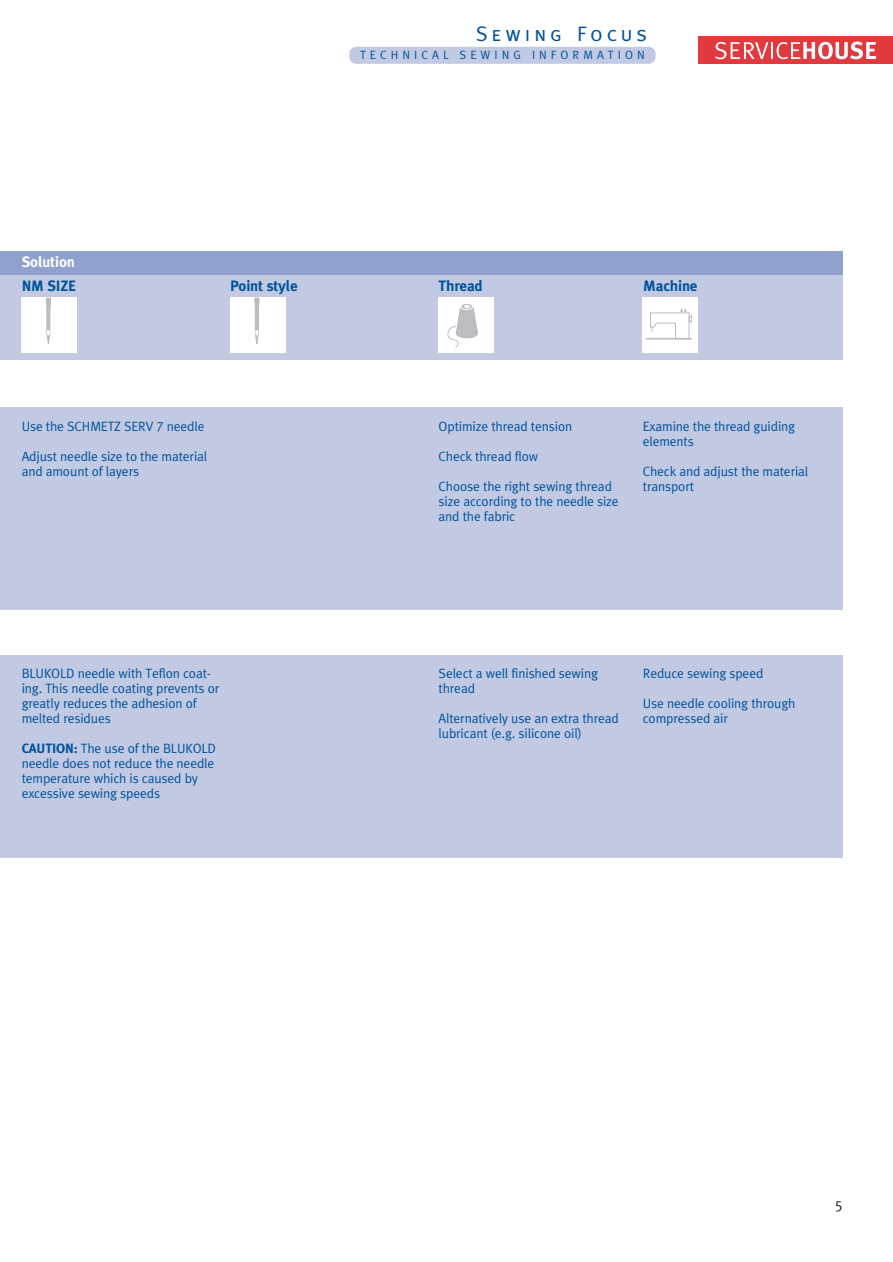
<style>
.page{position:relative;width:893px;height:1262px;background:#fff}
.page>*{position:absolute;margin:0;border:0;box-sizing:border-box;transform-origin:0 0}
.t1{font:21px "Meta Caps";letter-spacing:.185em;color:#00529b}
.t2{font:700 15px "Schmetz";letter-spacing:-.01em;color:#00529b}
.t3{font:700 15px "Schmetz";letter-spacing:-.01em;color:#fff}
.t4{font:15px "Schmetz Normal";color:#231f20}
.t5{font:13.5px/15px "Schmetz Normal";letter-spacing:-.01em;color:#00529b}
.t6{font:12px "Schmetz Normal";letter-spacing:.335em;color:#00529b}
.s1{font-family:"Schmetz";font-weight:700}
</style>
<div class="page">
<div style="left:698px;top:36px;width:194px;height:28px;background:#e1393e"></div>
<svg style="left:715px;top:42px;width:161px;height:17px"></svg>
<div style="left:349px;top:47px;width:306px;height:17px;background:#c1c9e3;border-radius:7px"></div>
<div style="left:0;top:274px;width:842px;height:86px;background:#c1c9e3"></div>
<div style="left:0;top:251px;width:842px;height:23px;background:#90a1cd"></div>
<div style="left:230px;top:297px;width:55px;height:56px;background:#fff"></div>
<svg style="left:254px;top:298px;width:5px;height:46px"></svg>
<div style="left:22px;top:297px;width:55px;height:56px;background:#fff"></div>
<svg style="left:46px;top:298px;width:5px;height:46px"></svg>
<div style="left:438px;top:297px;width:56px;height:56px;background:#fff"></div>
<div style="left:460px;top:304px;width:13px;height:6px;background:#d5d6d8;border:1px solid #fff;border-radius:50%"></div>
<div style="left:462px;top:304px;width:9px;height:5px;background:#bbbdc0;border:1px solid #bbbdc0;border-radius:50%"></div>
<svg style="left:447px;top:305px;width:30px;height:42px"></svg>
<div style="left:642px;top:298px;width:56px;height:55px;background:#fff"></div>
<hr style="left:646px;top:338px;width:45px;height:1px;background:#bbbdc0">
<svg style="left:649px;top:309px;width:43px;height:31px"></svg>
<div style="left:0;top:655px;width:842px;height:202px;background:#c1c9e3"></div>
<div style="left:0;top:408px;width:842px;height:202px;background:#c1c9e3"></div>
<h1 class="t1" style="left:476px;top:22px;width:172px">Sewing Focus</h1>
<p class="t3" style="left:22px;top:256px;width:55px">Solution</p>
<p class="t6" style="left:360px;top:50px;width:286px">TECHNICAL SEWING INFORMATION</p>
<p class="t2" style="left:22px;top:279px;width:56px">NM SIZE</p>
<p class="t2" style="left:230px;top:279px;width:69px">Point style</p>
<p class="t2" style="left:438px;top:279px;width:46px">Thread</p>
<p class="t2" style="left:643px;top:279px;width:56px">Machine</p>
<p class="t5" style="left:22px;top:419px;width:184px">Use the SCHMETZ SERV 7 needle</p>
<p class="t5" style="left:22px;top:449px;width:187px">Adjust needle size to the material and amount of layers</p>
<p class="t5" style="left:22px;top:667px;width:199px">BLUKOLD needle with Teflon coat&shy;ing. This needle coating prevents or greatly reduces the adhesion of melted residues</p>
<p class="t5" style="left:22px;top:742px;width:196px"><span class="s1">CAUTION:</span> The use of the BLUKOLD needle does not reduce the needle temperature which is caused by excessive sewing speeds</p>
<p class="t5" style="left:438px;top:419px;width:135px">Optimize thread tension</p>
<p class="t5" style="left:438px;top:449px;width:101px">Check thread flow</p>
<p class="t5" style="left:438px;top:479px;width:182px">Choose the right sewing thread size according to the needle size and the fabric</p>
<p class="t5" style="left:642px;top:419px;width:154px">Examine the thread guiding elements</p>
<p class="t5" style="left:642px;top:464px;width:167px">Check and adjust the material transport</p>
<p class="t5" style="left:438px;top:667px;width:161px">Select a well finished sewing thread</p>
<p class="t5" style="left:438px;top:712px;width:182px">Alternatively use an extra thread lubricant (e.g. silicone oil)</p>
<p class="t5" style="left:642px;top:667px;width:122px">Reduce sewing speed</p>
<p class="t5" style="left:642px;top:697px;width:154px">Use needle cooling through compressed air</p>
<p class="t4" style="left:834px;top:1200px;width:10px">5</p>
</div>
